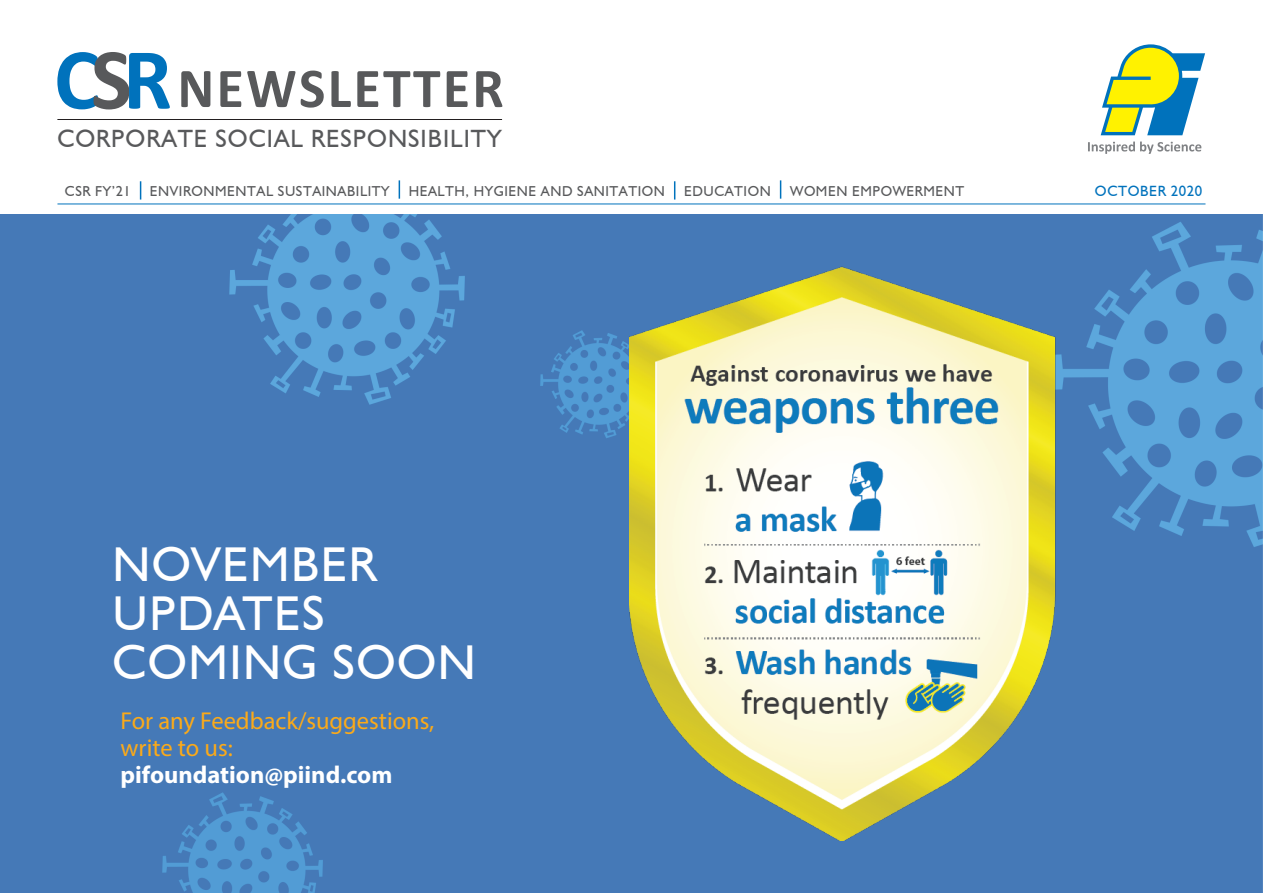
<style>
.page{position:relative;width:1263px;height:893px;background:#fff}
.page>*{position:absolute;margin:0;border:0;box-sizing:border-box;transform-origin:0 0}
.t1{font:700 56.55px "Calibri";letter-spacing:.04em;color:#58595b}
.t2{font:48.9px/48.6px "Humanist 521 BT";letter-spacing:.03em;color:#fff}
.t3{font:24.9px "Humanist 521 BT";letter-spacing:.04em;color:#58595b}
.t4{font:24.45px/27.2px "Myriad Pro";color:#fbaa19}
.t5{font:700 24.45px "Myriad Pro";color:#fff}
.t6{font:14.85px "Humanist 521 BT";letter-spacing:.04em;color:#0072bc}
.t7{font:14.4px "Humanist 521 BT";letter-spacing:.04em;color:#58595b}
</style>
<div class="page">
<hr style="left:57px;top:204px;width:1148px;height:1px;background:#0072bc">
<svg style="left:1101px;top:44px;width:104px;height:91px"></svg>
<svg style="left:1088px;top:141px;width:113px;height:13px"></svg>
<svg style="left:57px;top:52px;width:113px;height:57px"></svg>
<hr style="left:57px;top:119px;width:445px;height:1px;background:#231f20">
<img style="left:0;top:214px;width:1263px;height:679px">
<img style="left:630px;top:267px;width:425px;height:573px">
<svg style="left:140px;top:181px;width:1px;height:19px"></svg>
<svg style="left:780px;top:180px;width:1px;height:19px"></svg>
<svg style="left:399px;top:180px;width:1px;height:19px"></svg>
<svg style="left:674px;top:181px;width:1px;height:19px"></svg>
<h1 class="t1" style="left:177px;top:48px;width:328px">NEWSLETTER</h1>
<h3 class="t3" style="left:57px;top:123px;width:445px">CORPORATE SOCIAL RESPONSIBILITY</h3>
<p class="t7" style="left:65px;top:182px;width:67px">CSR FY’21</p>
<p class="t7" style="left:150px;top:182px;width:241px">ENVIRONMENTAL SUSTAINABILITY</p>
<p class="t7" style="left:409px;top:182px;width:258px">HEALTH, HYGIENE AND SANITATION</p>
<p class="t7" style="left:684px;top:182px;width:88px">EDUCATION</p>
<p class="t7" style="left:790px;top:182px;width:176px">WOMEN EMPOWERMENT</p>
<p class="t6" style="left:1095px;top:182px;width:109px">OCTOBER 2020</p>
<h2 class="t2" style="left:112px;top:539px;width:365px">NOVEMBER<br>UPDATES<br>COMING SOON</h2>
<h3 class="t4" style="left:121px;top:706px;width:315px">For any Feedback/suggestions, write to us:</h3>
<h3 class="t5" style="left:121px;top:759px;width:273px">pifoundation@piind.com</h3>
</div>
